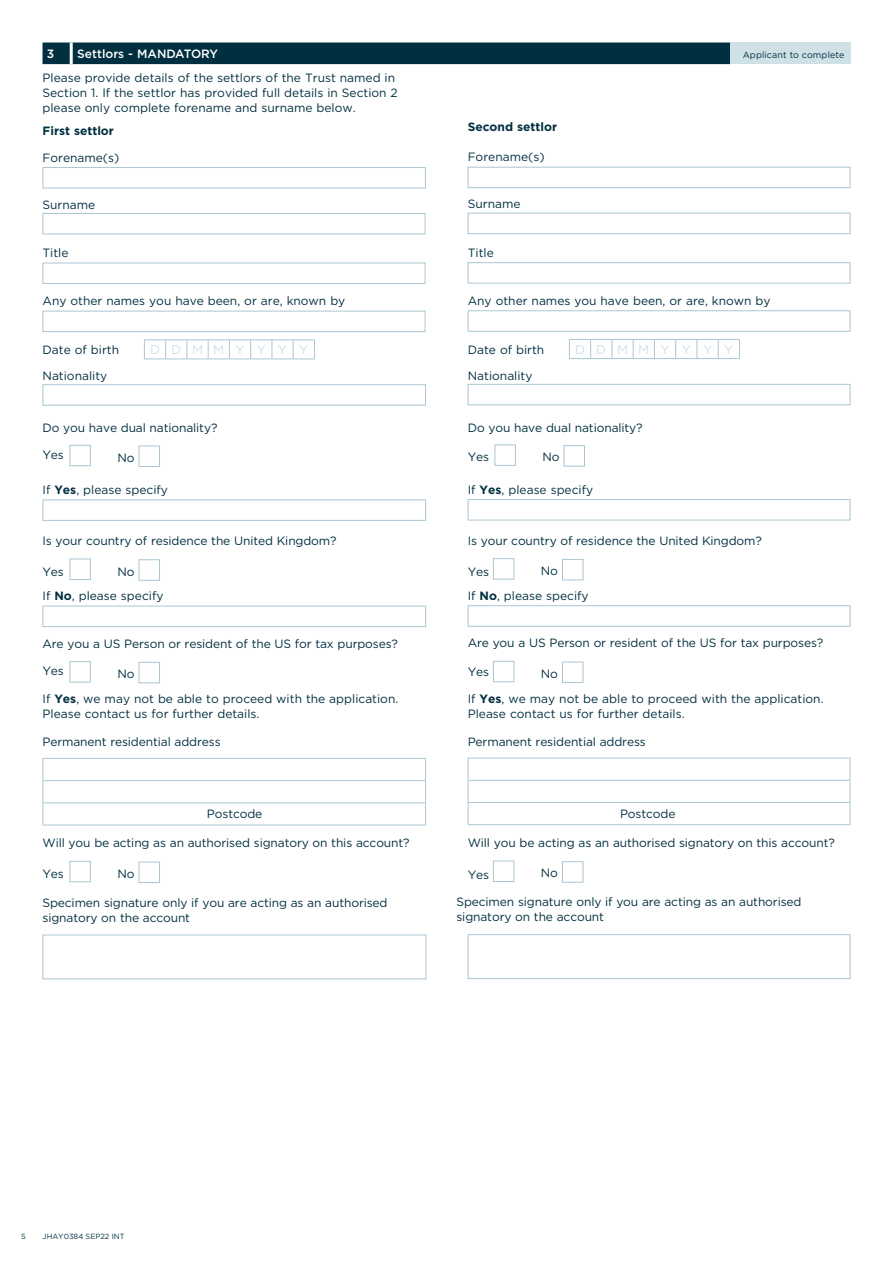
<style>
.page{position:relative;width:893px;height:1263px;background:#fff}
.page>*{position:absolute;margin:0;border:0;box-sizing:border-box;transform-origin:0 0}
.t1{font:12.75px "Gotham";letter-spacing:.885em;color:#d0e0e7}
.t2{font:12px/15px "Gotham";letter-spacing:-.01em;color:#002f40}
.t3{font:700 12px "Gotham";color:#002f40}
.t4{font:500 12px "Gotham";color:#fff}
.t5{font:9px "Gotham";letter-spacing:.01em;color:#002f40}
.t6{font:7.5px "Gotham";color:#002f40}
.s1{font-weight:700}
</style>
<div class="page">
<div style="left:43px;top:43px;width:687px;height:21px;background:#002f40"></div>
<div style="left:730px;top:43px;width:120px;height:21px;background:#d0e0e7"></div>
<hr style="left:70px;top:43px;width:3px;height:21px;background:#fff">
<hr style="left:43px;top:758px;width:383px;height:1px;background:#aac7d2">
<hr style="left:43px;top:780px;width:383px;height:1px;background:#aac7d2">
<hr style="left:43px;top:802px;width:383px;height:1px;background:#aac7d2">
<svg style="left:43px;top:759px;width:1px;height:66px"></svg>
<svg style="left:425px;top:759px;width:1px;height:66px"></svg>
<hr style="left:43px;top:825px;width:383px;height:1px;background:#aac7d2">
<div style="left:43px;top:384px;width:383px;height:22px;background:#fff;border:1px solid #aac7d2"></div>
<div style="left:43px;top:499px;width:383px;height:22px;background:#fff;border:1px solid #aac7d2"></div>
<div style="left:43px;top:606px;width:383px;height:21px;background:#fff;border:1px solid #aac7d2"></div>
<div style="left:43px;top:935px;width:383px;height:44px;background:#fff;border:1px solid #aac7d2"></div>
<div style="left:43px;top:167px;width:383px;height:21px;background:#fff;border:1px solid #aac7d2"></div>
<div style="left:43px;top:213px;width:382px;height:21px;background:#fff;border:1px solid #aac7d2"></div>
<svg style="left:144px;top:339px;width:171px;height:21px"></svg>
<div style="left:43px;top:263px;width:382px;height:21px;background:#fff;border:1px solid #aac7d2"></div>
<div style="left:43px;top:311px;width:382px;height:21px;background:#fff;border:1px solid #aac7d2"></div>
<div style="left:70px;top:445px;width:21px;height:21px;background:#fff;border:1px solid #aac7d2"></div>
<div style="left:70px;top:559px;width:21px;height:21px;background:#fff;border:1px solid #aac7d2"></div>
<div style="left:70px;top:861px;width:21px;height:21px;background:#fff;border:1px solid #aac7d2"></div>
<div style="left:70px;top:661px;width:21px;height:21px;background:#fff;border:1px solid #aac7d2"></div>
<div style="left:139px;top:446px;width:21px;height:21px;background:#fff;border:1px solid #aac7d2"></div>
<div style="left:139px;top:559px;width:21px;height:22px;background:#fff;border:1px solid #aac7d2"></div>
<div style="left:139px;top:862px;width:21px;height:21px;background:#fff;border:1px solid #aac7d2"></div>
<div style="left:139px;top:662px;width:21px;height:21px;background:#fff;border:1px solid #aac7d2"></div>
<hr style="left:468px;top:758px;width:382px;height:1px;background:#aac7d2">
<hr style="left:468px;top:780px;width:382px;height:1px;background:#aac7d2">
<hr style="left:468px;top:802px;width:382px;height:1px;background:#aac7d2">
<svg style="left:468px;top:758px;width:1px;height:66px"></svg>
<svg style="left:850px;top:758px;width:1px;height:66px"></svg>
<hr style="left:468px;top:824px;width:382px;height:1px;background:#aac7d2">
<div style="left:468px;top:384px;width:382px;height:21px;background:#fff;border:1px solid #aac7d2"></div>
<div style="left:468px;top:499px;width:382px;height:21px;background:#fff;border:1px solid #aac7d2"></div>
<div style="left:468px;top:605px;width:382px;height:22px;background:#fff;border:1px solid #aac7d2"></div>
<div style="left:468px;top:934px;width:382px;height:45px;background:#fff;border:1px solid #aac7d2"></div>
<div style="left:468px;top:167px;width:382px;height:21px;background:#fff;border:1px solid #aac7d2"></div>
<div style="left:468px;top:213px;width:382px;height:21px;background:#fff;border:1px solid #aac7d2"></div>
<svg style="left:569px;top:339px;width:171px;height:20px"></svg>
<div style="left:468px;top:262px;width:382px;height:22px;background:#fff;border:1px solid #aac7d2"></div>
<div style="left:468px;top:310px;width:382px;height:22px;background:#fff;border:1px solid #aac7d2"></div>
<div style="left:494px;top:444px;width:22px;height:22px;background:#fff;border:1px solid #aac7d2"></div>
<div style="left:493px;top:558px;width:21px;height:21px;background:#fff;border:1px solid #aac7d2"></div>
<div style="left:493px;top:860px;width:21px;height:22px;background:#fff;border:1px solid #aac7d2"></div>
<div style="left:493px;top:661px;width:21px;height:21px;background:#fff;border:1px solid #aac7d2"></div>
<div style="left:564px;top:445px;width:21px;height:21px;background:#fff;border:1px solid #aac7d2"></div>
<div style="left:562px;top:559px;width:21px;height:21px;background:#fff;border:1px solid #aac7d2"></div>
<div style="left:562px;top:861px;width:21px;height:21px;background:#fff;border:1px solid #aac7d2"></div>
<div style="left:562px;top:662px;width:21px;height:21px;background:#fff;border:1px solid #aac7d2"></div>
<p class="t4" style="left:47px;top:46px;width:9px">3</p>
<p class="t4" style="left:77px;top:46px;width:142px">Settlors - MANDATORY</p>
<p class="t5" style="left:743px;top:49px;width:103px">Applicant to complete</p>
<p class="t2" style="left:43px;top:70px;width:357px">Please provide details of the settlors of the Trust named in<br>Section 1. If the settlor has provided full details in Section 2 please only complete forename and surname below.</p>
<p class="t3" style="left:43px;top:123px;width:73px">First settlor</p>
<p class="t3" style="left:468px;top:119px;width:91px">Second settlor</p>
<p class="t2" style="left:43px;top:150px;width:78px">Forename(s)</p>
<p class="t2" style="left:43px;top:197px;width:54px">Surname</p>
<p class="t2" style="left:468px;top:149px;width:78px">Forename(s)</p>
<p class="t2" style="left:468px;top:196px;width:54px">Surname</p>
<p class="t2" style="left:43px;top:245px;width:28px">Title</p>
<p class="t2" style="left:43px;top:293px;width:304px">Any other names you have been, or are, known by</p>
<p class="t2" style="left:468px;top:245px;width:28px">Title</p>
<p class="t2" style="left:468px;top:293px;width:304px">Any other names you have been, or are, known by</p>
<p class="t2" style="left:43px;top:342px;width:78px">Date of birth</p>
<p class="t1" style="left:150px;top:342px;width:160px">DDMMYYYY</p>
<p class="t2" style="left:468px;top:342px;width:78px">Date of birth</p>
<p class="t1" style="left:575px;top:341px;width:160px">DDMMYYYY</p>
<p class="t2" style="left:43px;top:368px;width:66px">Nationality</p>
<p class="t2" style="left:468px;top:368px;width:66px">Nationality</p>
<p class="t2" style="left:43px;top:420px;width:176px">Do you have dual nationality?</p>
<p class="t2" style="left:468px;top:420px;width:176px">Do you have dual nationality?</p>
<p class="t2" style="left:43px;top:447px;width:23px">Yes</p>
<p class="t2" style="left:117px;top:450px;width:19px">No</p>
<p class="t2" style="left:468px;top:449px;width:23px">Yes</p>
<p class="t2" style="left:542px;top:449px;width:19px">No</p>
<p class="t2" style="left:43px;top:482px;width:127px">If <span class="s1">Yes</span>, please specify</p>
<p class="t2" style="left:468px;top:482px;width:127px">If <span class="s1">Yes</span>, please specify</p>
<p class="t2" style="left:43px;top:533px;width:296px">Is your country of residence the United Kingdom?</p>
<p class="t2" style="left:468px;top:532px;width:296px">Is your country of residence the United Kingdom?</p>
<p class="t2" style="left:43px;top:564px;width:23px">Yes</p>
<p class="t2" style="left:117px;top:563px;width:19px">No</p>
<p class="t2" style="left:468px;top:564px;width:23px">Yes</p>
<p class="t2" style="left:541px;top:563px;width:19px">No</p>
<p class="t2" style="left:43px;top:588px;width:122px">If <span class="s1">No</span>, please specify</p>
<p class="t2" style="left:468px;top:588px;width:122px">If <span class="s1">No</span>, please specify</p>
<p class="t2" style="left:43px;top:635px;width:357px">Are you a US Person or resident of the US for tax purposes?</p>
<p class="t2" style="left:468px;top:635px;width:357px">Are you a US Person or resident of the US for tax purposes?</p>
<p class="t2" style="left:43px;top:663px;width:23px">Yes</p>
<p class="t2" style="left:117px;top:666px;width:19px">No</p>
<p class="t2" style="left:468px;top:664px;width:23px">Yes</p>
<p class="t2" style="left:541px;top:666px;width:19px">No</p>
<p class="t2" style="left:43px;top:691px;width:357px">If <span class="s1">Yes</span>, we may not be able to proceed with the application.<br>Please contact us for further details.</p>
<p class="t2" style="left:468px;top:691px;width:357px">If <span class="s1">Yes</span>, we may not be able to proceed with the application.<br>Please contact us for further details.</p>
<p class="t2" style="left:43px;top:734px;width:180px">Permanent residential address</p>
<p class="t2" style="left:468px;top:734px;width:180px">Permanent residential address</p>
<p class="t2" style="left:207px;top:806px;width:57px">Postcode</p>
<p class="t2" style="left:620px;top:806px;width:57px">Postcode</p>
<p class="t2" style="left:43px;top:835px;width:369px">Will you be acting as an authorised signatory on this account?</p>
<p class="t2" style="left:468px;top:835px;width:369px">Will you be acting as an authorised signatory on this account?</p>
<p class="t2" style="left:43px;top:866px;width:23px">Yes</p>
<p class="t2" style="left:117px;top:866px;width:19px">No</p>
<p class="t2" style="left:468px;top:866px;width:23px">Yes</p>
<p class="t2" style="left:541px;top:865px;width:19px">No</p>
<p class="t2" style="left:43px;top:895px;width:347px">Specimen signature only if you are acting as an authorised signatory on the account</p>
<p class="t2" style="left:456px;top:894px;width:347px">Specimen signature only if you are acting as an authorised signatory on the account</p>
<p class="t6" style="left:21px;top:1232px;width:6px">5</p>
<p class="t6" style="left:43px;top:1232px;width:84px">JHAY0384 SEP22 INT</p>
</div>
